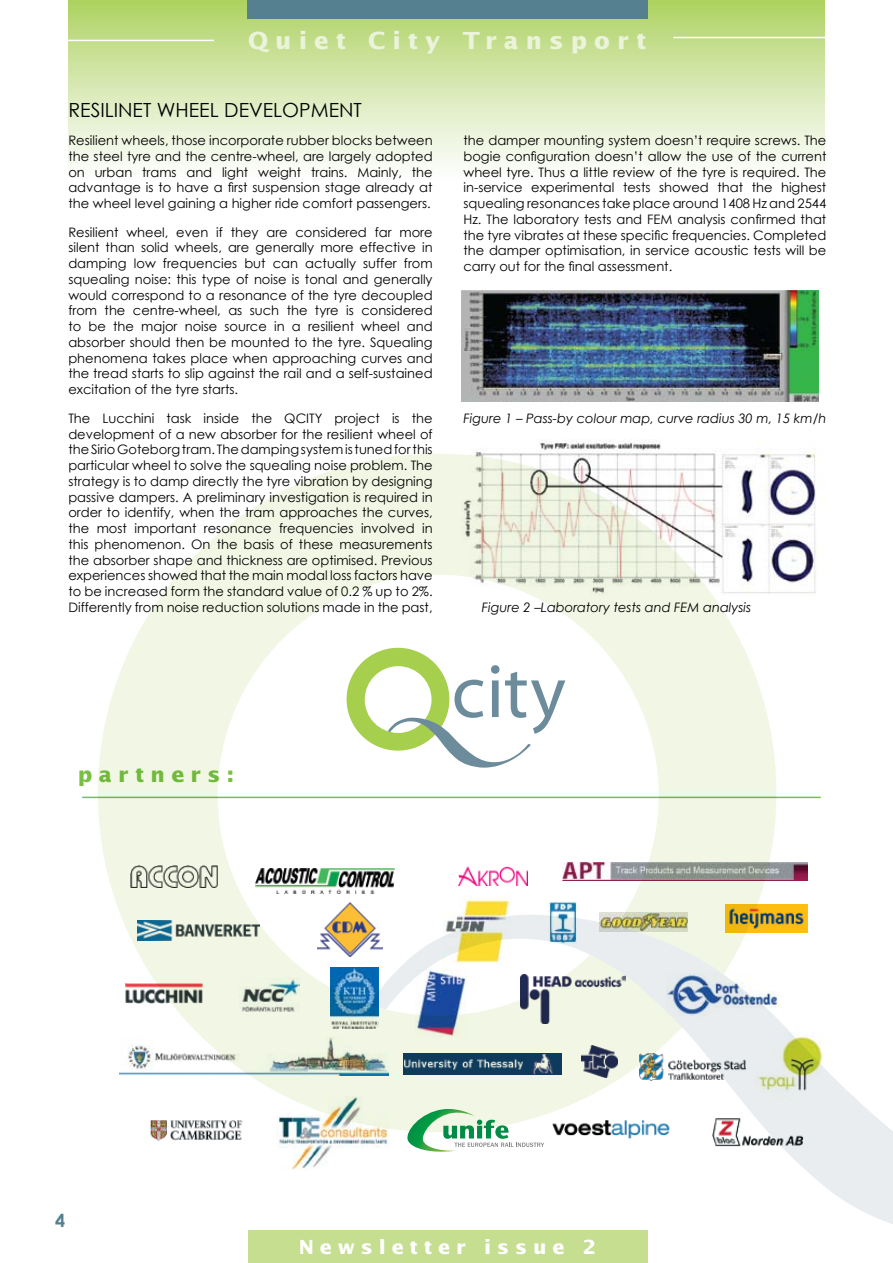
<style>
.page{position:relative;width:893px;height:1263px;background:#fff}
.page>*{position:absolute;margin:0;border:0;box-sizing:border-box;transform-origin:0 0}
.t1{font:700 23.55px "Lucida Sans";letter-spacing:.3em;color:#ebf4db}
.t2{font:700 21px "Lucida Sans";letter-spacing:.3em;color:#77c043}
.t3{font:19.5px "Century Gothic";color:#000}
.t4{font:700 19.5px "Lucida Sans";letter-spacing:.3em;color:#fff}
.t5{font:700 18px "Century Gothic";color:#558090}
.t6{font:13.05px/15.8px "Century Gothic";color:#000;text-align:justify}
.t7{font:italic 13.05px "Century Gothic";color:#000}
</style>
<div class="page">
<div style="left:68px;top:0;width:757px;height:203px;background:linear-gradient(to bottom,#afd269,#fff)"></div>
<hr style="left:58px;top:40px;width:156px;height:1px;background:#fff">
<div style="left:247px;top:0;width:400px;height:18px;background:#558090"></div>
<hr style="left:673px;top:37px;width:220px;height:1px;background:#fff">
<div style="left:248px;top:1231px;width:399px;height:32px;background:#c5de90"></div>
<img style="left:150px;top:1132px;width:92px;height:9px">
<img style="left:776px;top:862px;width:32px;height:18px">
<img style="left:776px;top:905px;width:32px;height:9px">
<img style="left:276px;top:1132px;width:94px;height:37px">
<hr style="left:82px;top:797px;width:739px;height:1px;background:#77c043">
<img style="left:462px;top:291px;width:356px;height:110px">
<img style="left:475px;top:439px;width:342px;height:156px">
<svg style="left:98px;top:454px;width:678px;height:678px"></svg>
<svg style="left:370px;top:914px;width:523px;height:330px"></svg>
<svg style="left:405px;top:1109px;width:139px;height:45px"></svg>
<h1 class="t1" style="left:248px;top:26px;width:400px">Quiet City Transport</h1>
<h3 class="t3" style="left:68px;top:98px;width:62px">Resilinet</h3>
<h3 class="t3" style="left:157px;top:98px;width:14px">whee</h3>
<h3 class="t3" style="left:210px;top:98px;width:115px">l development</h3>
<p class="t6" style="left:68px;top:132px;width:366px">Resilient wheels, those incorporate rubber blocks between the steel tyre and the centre-wheel, are largely adopted on urban trams and light weight trains. Mainly, the advantage is to have a first suspension stage already at the wheel level gaining a higher ride comfort passengers.</p>
<p class="t6" style="left:68px;top:224px;width:366px">Resilient wheel, even if they are considered far more silent than solid wheels, are generally more effective in damping low frequencies but can actually suffer from squealing noise: this type of noise is tonal and generally would correspond to a resonance of the tyre decoupled from the centre-wheel, as such the tyre is considered to be the major noise source in a resilient wheel and absorber should then be mounted to the tyre. Squealing phenomena takes place when approaching curves and the tread starts to slip against the rail and a self-sustained excitation of the tyre starts.</p>
<p class="t6" style="left:68px;top:410px;width:366px">The Lucchini task inside the QCITY project is the development of a new absorber for the resilient wheel of the Sirio Goteborg tram. The damping system is tuned for this particular wheel to solve the squealing noise problem. The strategy is to damp directly the tyre vibration by designing passive dampers. A preliminary investigation is required in order to identify, when the tram approaches the curves, the most important resonance frequencies involved in this phenomenon. On the basis of these measurements the absorber shape and thickness are optimised. Previous experiences showed that the main modal loss factors have to be increased form the standard value of 0.2 % up to 2%.<br>Differently from noise reduction solutions made in the past,</p>
<p class="t6" style="left:463px;top:132px;width:364px">the damper mounting system doesn’t require screws. The bogie configuration doesn’t allow the use of the current wheel tyre. Thus a little review of the tyre is required. The in-service experimental tests showed that the highest squealing resonances take place around 1408 Hz and 2544<br>Hz. The laboratory tests and FEM analysis confirmed that the tyre vibrates at these specific frequencies. Completed the damper optimisation, in service acoustic tests will be carry out for the final assessment.</p>
<p class="t7" style="left:463px;top:410px;width:364px">Figure 1 – Pass-by colour map, curve radius 30 m, 15 km/h</p>
<p class="t7" style="left:482px;top:599px;width:271px">Figure 2 –Laboratory tests and FEM analysis</p>
<h2 class="t2" style="left:78px;top:762px;width:157px">partners:</h2>
<h3 class="t5" style="left:55px;top:1209px;width:12px">4</h3>
<h3 class="t4" style="left:299px;top:1235px;width:299px">Newsletter issue 2</h3>
</div>
